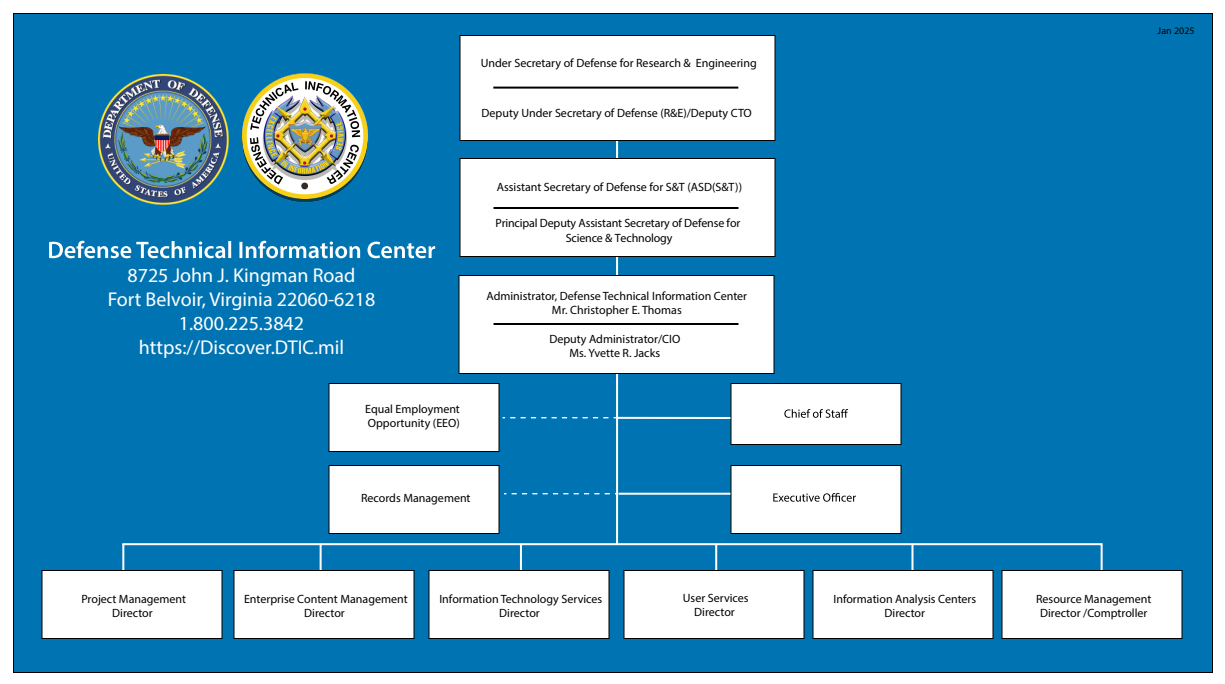
<style>
.page{position:relative;width:1225px;height:684px;background:#fff}
.page>*{position:absolute;margin:0;border:0;box-sizing:border-box;transform-origin:0 0}
.t1{font:20px/24px "Myriad Pro";color:#fff;text-align:center}
.t2{font:12px/14.4px "Myriad Pro";color:#000;text-align:center}
.t3{font:10px "Myriad Pro";letter-spacing:.005em;color:#000}
</style>
<div class="page">
<div style="left:13px;top:13px;width:1200px;height:660px;background:#0074b2"></div>
<hr style="left:122px;top:544px;width:2px;height:74px;background:#fff">
<hr style="left:619px;top:493px;width:249px;height:2px;background:#fff">
<hr style="left:617px;top:417px;width:122px;height:2px;background:#fff">
<hr style="left:616px;top:52px;width:2px;height:493px;background:#fff">
<hr style="left:122px;top:543px;width:981px;height:2px;background:#fff">
<hr style="left:320px;top:544px;width:2px;height:74px;background:#fff">
<hr style="left:1101px;top:545px;width:2px;height:74px;background:#fff">
<hr style="left:911px;top:544px;width:2px;height:74px;background:#fff">
<hr style="left:715px;top:544px;width:2px;height:74px;background:#fff">
<hr style="left:520px;top:544px;width:2px;height:74px;background:#fff">
<div style="left:624px;top:570px;width:180px;height:69px;background:#fff;border:1px solid #000"></div>
<div style="left:1002px;top:570px;width:180px;height:69px;background:#fff;border:1px solid #000"></div>
<div style="left:812px;top:570px;width:182px;height:69px;background:#fff;border:1px solid #000"></div>
<div style="left:428px;top:570px;width:182px;height:69px;background:#fff;border:1px solid #000"></div>
<div style="left:234px;top:570px;width:180px;height:69px;background:#fff;border:1px solid #000"></div>
<div style="left:42px;top:570px;width:180px;height:69px;background:#fff;border:1px solid #000"></div>
<div style="left:460px;top:35px;width:316px;height:106px;background:#fff;border:1px solid #000"></div>
<hr style="left:493px;top:87px;width:245px;height:2px;background:#000">
<div style="left:460px;top:158px;width:316px;height:99px;background:#fff;border:1px solid #000"></div>
<div style="left:458px;top:275px;width:316px;height:99px;background:#fff;border:1px solid #000"></div>
<hr style="left:494px;top:323px;width:244px;height:2px;background:#000">
<div style="left:730px;top:465px;width:172px;height:69px;background:#fff;border:1px solid #000"></div>
<div style="left:730px;top:383px;width:172px;height:62px;background:#fff;border:1px solid #000"></div>
<svg style="left:784px;top:409px;width:64px;height:9px"></svg>
<svg style="left:49px;top:241px;width:386px;height:17px"></svg>
<svg style="left:503px;top:417px;width:113px;height:1px"></svg>
<svg style="left:512px;top:493px;width:104px;height:1px"></svg>
<div style="left:328px;top:465px;width:172px;height:69px;background:#fff;border:1px solid #000"></div>
<div style="left:328px;top:383px;width:172px;height:69px;background:#fff;border:1px solid #000"></div>
<img style="left:98px;top:75px;width:130px;height:130px">
<img style="left:238px;top:68px;width:134px;height:145px">
<hr style="left:494px;top:207px;width:244px;height:2px;background:#000">
<svg style="left:773px;top:493px;width:83px;height:9px"></svg>
<p class="t2" style="left:481px;top:56px;width:278px">Under Secretary of Defense for Research &amp; Engineering</p>
<p class="t2" style="left:482px;top:105px;width:272px">Deputy Under Secretary of Defense (R&amp;E)/Deputy CTO</p>
<h1 class="t1" style="left:108px;top:263px;width:269px">8725 John J. Kingman Road<br>Fort Belvoir, Virginia 22060-6218<br>1.800.225.3842 https://Discover.DTIC.mil</h1>
<p class="t2" style="left:365px;top:401px;width:96px;text-align:left">Equal Employment<br>Opportunity (EEO)</p>
<p class="t2" style="left:497px;top:179px;width:247px">Assistant Secretary of Defense for S&amp;T (ASD(S&amp;T))</p>
<p class="t2" style="left:495px;top:216px;width:246px">Principal Deputy Assistant Secretary of Defense for<br>Science &amp; Technology</p>
<p class="t2" style="left:487px;top:288px;width:262px">Administrator, Defense Technical Information Center<br>Mr. Christopher E. Thomas</p>
<p class="t2" style="left:549px;top:331px;width:132px">Deputy Administrator/CIO<br>Ms. Yvette R. Jacks</p>
<p class="t2" style="left:361px;top:490px;width:111px">Records Management</p>
<p class="t3" style="left:1158px;top:25px;width:39px">Jan 2025</p>
<p class="t2" style="left:81px;top:591px;width:106px">Project Management<br>Director</p>
<p class="t2" style="left:244px;top:591px;width:165px">Enterprise Content Management<br>Director</p>
<p class="t2" style="left:439px;top:591px;width:164px">Information Technology Services<br>Director</p>
<p class="t2" style="left:683px;top:590px;width:67px">User Services<br>Director</p>
<p class="t2" style="left:1036px;top:591px;width:117px">Resource Management<br>Director /Comptroller</p>
<p class="t2" style="left:833px;top:591px;width:144px">Information Analysis Centers<br>Director</p>
</div>
